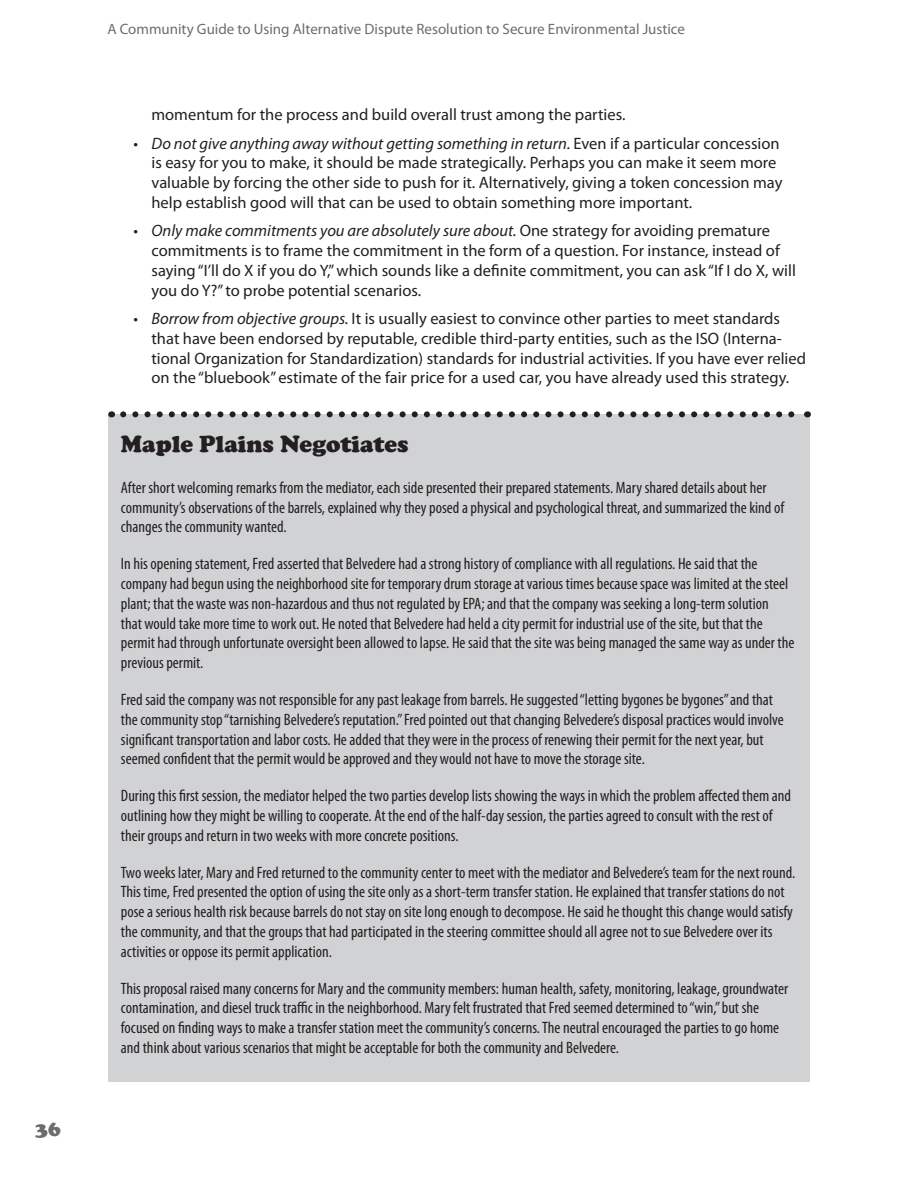
<style>
.page{position:relative;width:918px;height:1188px;background:#fff}
.page>*{position:absolute;margin:0;border:0;box-sizing:border-box;transform-origin:0 0}
.t1{font:900 24px "Cooper";color:#231f20}
.t2{font:900 21px "Cooper";color:#6c6d70}
.t3{font:condensed 16.5px/19.8px "Myriad Pro";color:#231f20}
.t4{font:16.5px/19.8px "Myriad Pro";color:#231f20}
.t5{font:15px "Myriad Pro";color:#6c6d70}
.s1{font-style:italic}
</style>
<div class="page">
<div style="left:108px;top:414px;width:702px;height:667px;background:#d1d2d4"></div>
<svg style="left:123px;top:411px;width:672px;height:6px"></svg>
<p class="t2" style="left:36px;top:1117px;width:27px">36</p>
<p class="t5" style="left:107px;top:20px;width:579px">A Community Guide to Using Alternative Dispute Resolution to Secure Environmental Justice</p>
<p class="t4" style="left:152px;top:105px;width:475px">momentum for the process and build overall trust among the parties.</p>
<p class="t4" style="left:152px;top:133px;width:633px;text-indent:-18px">• <span class="s1">Do not give anything away without getting something in return.</span> Even if a particular concession is easy for you to make, it should be made strategically. Perhaps you can make it seem more valuable by forcing the other side to push for it. Alternatively, giving a token concession may help establish good will that can be used to obtain something more important.</p>
<p class="t4" style="left:152px;top:221px;width:646px;text-indent:-18px">• <span class="s1">Only make commitments you are absolutely sure about.</span> One strategy for avoiding premature commitments is to frame the commitment in the form of a question. For instance, instead of saying “I’ll do X if you do Y,” which sounds like a definite commitment, you can ask “If I do X, will you do Y?” to probe potential scenarios.</p>
<p class="t4" style="left:152px;top:308px;width:656px;text-indent:-18px">• <span class="s1">Borrow from objective groups.</span> It is usually easiest to convince other parties to meet standards that have been endorsed by reputable, credible third-party entities, such as the ISO (Interna&shy;tional Organization for Standardization) standards for industrial activities. If you have ever relied on the “bluebook” estimate of the fair price for a used car, you have already used this strategy.</p>
<h1 class="t1" style="left:121px;top:430px;width:289px">Maple Plains Negotiates</h1>
<p class="t3" style="left:121px;top:477px;width:665px">After short welcoming remarks from the mediator, each side presented their prepared statements. Mary shared details about her community’s observations of the barrels, explained why they posed a physical and psychological threat, and summarized the kind of changes the community wanted.</p>
<p class="t3" style="left:121px;top:554px;width:675px">In his opening statement, Fred asserted that Belvedere had a strong history of compliance with all regulations. He said that the company had begun using the neighborhood site for temporary drum storage at various times because space was limited at the steel plant; that the waste was non-hazardous and thus not regulated by EPA; and that the company was seeking a long-term solution<br>that would take more time to work out. He noted that Belvedere had held a city permit for industrial use of the site, but that the permit had through unfortunate oversight been allowed to lapse. He said that the site was being managed the same way as under the previous permit.</p>
<p class="t3" style="left:121px;top:689px;width:664px">Fred said the company was not responsible for any past leakage from barrels. He suggested “letting bygones be bygones” and that the community stop “tarnishing Belvedere’s reputation.” Fred pointed out that changing Belvedere’s disposal practices would involve significant transportation and labor costs. He added that they were in the process of renewing their permit for the next year, but seemed confident that the permit would be approved and they would not have to move the storage site.</p>
<p class="t3" style="left:121px;top:786px;width:672px">During this first session, the mediator helped the two parties develop lists showing the ways in which the problem affected them and outlining how they might be willing to cooperate. At the end of the half-day session, the parties agreed to consult with the rest of their groups and return in two weeks with more concrete positions.</p>
<p class="t3" style="left:121px;top:862px;width:676px">Two weeks later, Mary and Fred returned to the community center to meet with the mediator and Belvedere’s team for the next round.<br>This time, Fred presented the option of using the site only as a short-term transfer station. He explained that transfer stations do not pose a serious health risk because barrels do not stay on site long enough to decompose. He said he thought this change would satisfy the community, and that the groups that had participated in the steering committee should all agree not to sue Belvedere over its activities or oppose its permit application.</p>
<p class="t3" style="left:121px;top:978px;width:669px">This proposal raised many concerns for Mary and the community members: human health, safety, monitoring, leakage, groundwater contamination, and diesel truck traffic in the neighborhood. Mary felt frustrated that Fred seemed determined to “win,” but she focused on finding ways to make a transfer station meet the community’s concerns. The neutral encouraged the parties to go home and think about various scenarios that might be acceptable for both the community and Belvedere.</p>
</div>
